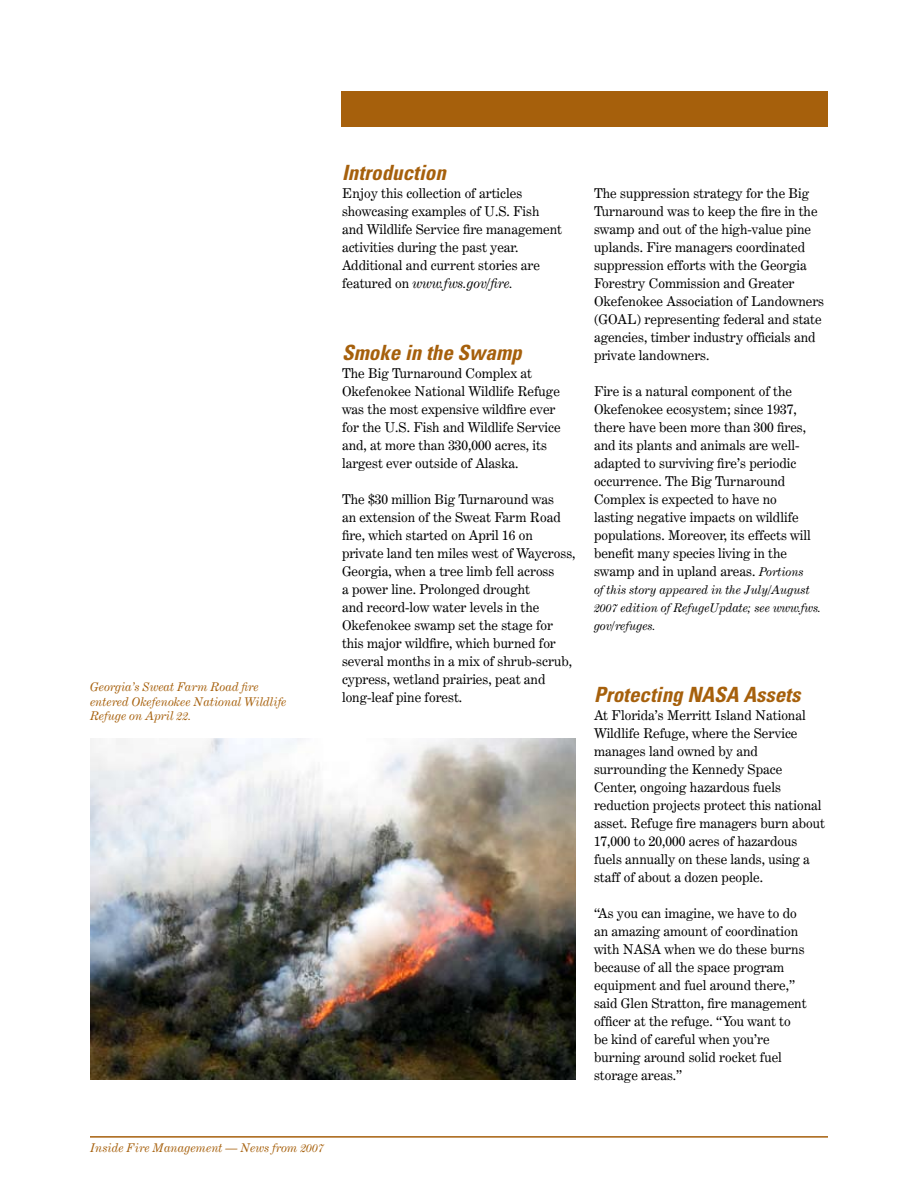
<style>
.page{position:relative;width:918px;height:1188px;background:#fff}
.page>*{position:absolute;margin:0;border:0;box-sizing:border-box;transform-origin:0 0}
.t1{font:italic 700 condensed 21px "Univers";color:#a6600c}
.t2{font:13.5px/18px "Century Expanded BT";color:#000}
.t3{font:italic 12px/14.4px "Century Expanded BT";color:#a6600c}
.t4{font:italic 12px/18px "Century Expanded BT";color:#000}
.s1{font-style:italic}
.s2{font-style:italic;font-size:12px}
</style>
<div class="page">
<div style="left:342px;top:91px;width:486px;height:36px;background:#a6600c"></div>
<hr style="left:90px;top:1136px;width:738px;height:2px;background:#a6600c">
<img style="left:90px;top:738px;width:486px;height:342px">
<p class="t3" style="left:90px;top:680px;width:198px">Georgia’s Sweat Farm Road fire entered Okefenokee National Wildlife<br>Refuge on April 22.</p>
<h1 class="t1" style="left:342px;top:160px;width:105px">Introduction</h1>
<p class="t2" style="left:342px;top:184px;width:221px">Enjoy this collection of articles showcasing examples of U.S. Fish and Wildlife Service fire management activities during the past year.<br>Additional and current stories are featured on <span class="s1">www.fws.gov/fire.</span></p>
<h1 class="t1" style="left:342px;top:340px;width:181px">Smoke in the Swamp</h1>
<p class="t2" style="left:342px;top:364px;width:220px">The Big Turnaround Complex at Okefenokee National Wildlife Refuge was the most expensive wildfire ever for the U.S. Fish and Wildlife Service and, at more than 330,000 acres, its largest ever outside of Alaska.</p>
<p class="t2" style="left:342px;top:490px;width:235px">The $30 million Big Turnaround was<br>an extension of the Sweat Farm Road fire, which started on April 16 on private land ten miles west of Waycross, Georgia, when a tree limb fell across<br>a power line. Prolonged drought<br>and record-low water levels in the Okefenokee swamp set the stage for this major wildfire, which burned for several months in a mix of shrub-scrub, cypress, wetland prairies, peat and long-leaf pine forest.</p>
<p class="t2" style="left:594px;top:184px;width:232px">The suppression strategy for the Big Turnaround was to keep the fire in the swamp and out of the high-value pine uplands. Fire managers coordinated suppression efforts with the Georgia Forestry Commission and Greater Okefenokee Association of Landowners (GOAL) representing federal and state agencies, timber industry officials and private landowners.</p>
<p class="t2" style="left:594px;top:382px;width:218px">Fire is a natural component of the Okefenokee ecosystem; since 1937, there have been more than 300 fires, and its plants and animals are well&shy;adapted to surviving fire’s periodic occurrence. The Big Turnaround Complex is expected to have no lasting negative impacts on wildlife populations. Moreover, its effects will benefit many species living in the swamp and in upland areas. <span class="s2">Portions</span></p>
<p class="t4" style="left:594px;top:581px;width:229px">of this story appeared in the July/August<br>2007 edition of RefugeUpdate; see www.fws. gov/refuges.</p>
<h1 class="t1" style="left:594px;top:682px;width:208px">Protecting NASA Assets</h1>
<p class="t2" style="left:594px;top:706px;width:232px">At Florida’s Merritt Island National Wildlife Refuge, where the Service manages land owned by and surrounding the Kennedy Space Center, ongoing hazardous fuels reduction projects protect this national asset. Refuge fire managers burn about 17,000 to 20,000 acres of hazardous fuels annually on these lands, using a staff of about a dozen people.</p>
<p class="t2" style="left:594px;top:904px;width:214px">“As you can imagine, we have to do an amazing amount of coordination with NASA when we do these burns because of all the space program equipment and fuel around there,” said Glen Stratton, fire management officer at the refuge. “You want to be kind of careful when you’re burning around solid rocket fuel storage areas.”</p>
<p class="t3" style="left:90px;top:1140px;width:236px">Inside Fire Management — News from 2007</p>
</div>
